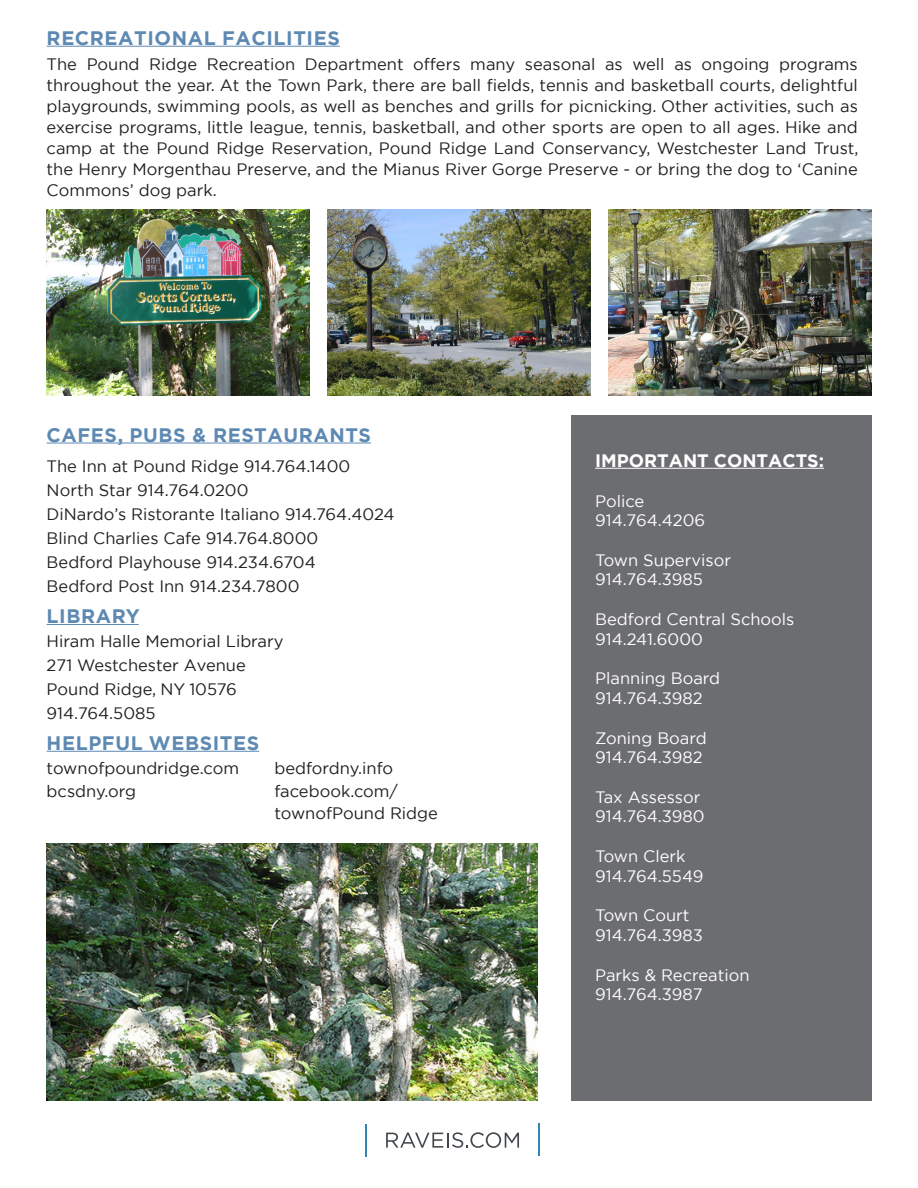
<style>
.page{position:relative;width:918px;height:1188px;background:#fff}
.page>*{position:absolute;margin:0;border:0;box-sizing:border-box;transform-origin:0 0}
.t1{font:700 19.5px "Gotham";letter-spacing:.03em;color:#5d89b3}
.t2{font:700 18px "Gotham";color:#fff}
.t3{font:16.5px/21px "Gotham";color:#231f20;text-align:justify}
.t4{font:16.5px "Gotham";color:#fff}
</style>
<div class="page">
<hr style="left:47px;top:46px;width:293px;height:1px;background:#5d89b3">
<div style="left:571px;top:415px;width:300px;height:686px;background:#6c6d70"></div>
<hr style="left:595px;top:468px;width:229px;height:1px;background:#fff">
<hr style="left:538px;top:1124px;width:2px;height:32px;background:#3684b6">
<hr style="left:365px;top:1125px;width:2px;height:32px;background:#3684b6">
<svg style="left:386px;top:1132px;width:133px;height:16px"></svg>
<img style="left:47px;top:209px;width:262px;height:186px">
<img style="left:328px;top:209px;width:263px;height:186px">
<img style="left:609px;top:209px;width:262px;height:186px">
<img style="left:47px;top:843px;width:491px;height:258px">
<hr style="left:47px;top:443px;width:324px;height:1px;background:#5d89b3">
<hr style="left:47px;top:624px;width:92px;height:1px;background:#5d89b3">
<hr style="left:47px;top:751px;width:212px;height:1px;background:#5d89b3">
<p class="t1" style="left:47px;top:25px;width:295px">RECREATIONAL FACILITIES</p>
<p class="t3" style="left:47px;top:54px;width:813px">The Pound Ridge Recreation Department offers many seasonal as well as ongoing programs throughout the year. At the Town Park, there are ball fields, tennis and basketball courts, delightful playgrounds, swimming pools, as well as benches and grills for picnicking. Other activities, such as exercise programs, little league, tennis, basketball, and other sports are open to all ages. Hike and camp at the Pound Ridge Reservation, Pound Ridge Land Conservancy, Westchester Land Trust, the Henry Morgenthau Preserve, and the Mianus River Gorge Preserve - or bring the dog to ‘Canine Commons’ dog park.</p>
<p class="t1" style="left:47px;top:422px;width:326px">CAFES, PUBS &amp; RESTAURANTS</p>
<p class="t3" style="left:47px;top:456px;width:305px">The Inn at Pound Ridge 914.764.1400</p>
<p class="t3" style="left:47px;top:480px;width:203px">North Star 914.764.0200</p>
<p class="t3" style="left:47px;top:504px;width:349px">DiNardo’s Ristorante Italiano 914.764.4024</p>
<p class="t3" style="left:47px;top:528px;width:273px">Blind Charlies Cafe 914.764.8000</p>
<p class="t3" style="left:47px;top:552px;width:271px">Bedford Playhouse 914.234.6704</p>
<p class="t3" style="left:47px;top:576px;width:254px">Bedford Post Inn 914.234.7800</p>
<p class="t1" style="left:47px;top:603px;width:95px">LIBRARY</p>
<p class="t3" style="left:47px;top:630px;width:238px">Hiram Halle Memorial Library</p>
<p class="t3" style="left:47px;top:654px;width:201px">271 Westchester Avenue</p>
<p class="t3" style="left:47px;top:678px;width:192px">Pound Ridge, NY 10576</p>
<p class="t3" style="left:47px;top:702px;width:111px">914.764.5085</p>
<p class="t1" style="left:47px;top:730px;width:214px">HELPFUL WEBSITES</p>
<p class="t3" style="left:47px;top:758px;width:194px">townofpoundridge.com</p>
<p class="t3" style="left:47px;top:780px;width:91px">bcsdny.org</p>
<p class="t3" style="left:274px;top:758px;width:120px">bedfordny.info</p>
<p class="t3" style="left:274px;top:779px;width:165px;line-height:22.5px">facebook.com/ townofPound Ridge</p>
<p class="t2" style="left:595px;top:449px;width:230px">IMPORTANT CONTACTS:</p>
<p class="t4" style="left:595px;top:490px;width:51px">Police</p>
<p class="t4" style="left:595px;top:510px;width:112px">914.764.4206</p>
<p class="t4" style="left:595px;top:550px;width:137px">Town Supervisor</p>
<p class="t4" style="left:595px;top:569px;width:109px">914.764.3985</p>
<p class="t4" style="left:595px;top:609px;width:201px">Bedford Central Schools</p>
<p class="t4" style="left:595px;top:628px;width:109px">914.241.6000</p>
<p class="t4" style="left:595px;top:668px;width:127px">Planning Board</p>
<p class="t4" style="left:595px;top:688px;width:109px">914.764.3982</p>
<p class="t4" style="left:595px;top:727px;width:113px">Zoning Board</p>
<p class="t4" style="left:595px;top:747px;width:109px">914.764.3982</p>
<p class="t4" style="left:595px;top:787px;width:107px">Tax Assessor</p>
<p class="t4" style="left:595px;top:806px;width:111px">914.764.3980</p>
<p class="t4" style="left:595px;top:846px;width:92px">Town Clerk</p>
<p class="t4" style="left:595px;top:865px;width:110px">914.764.5549</p>
<p class="t4" style="left:595px;top:905px;width:96px">Town Court</p>
<p class="t4" style="left:595px;top:925px;width:109px">914.764.3983</p>
<p class="t4" style="left:595px;top:964px;width:156px">Parks &amp; Recreation</p>
<p class="t4" style="left:595px;top:984px;width:109px">914.764.3987</p>
</div>
